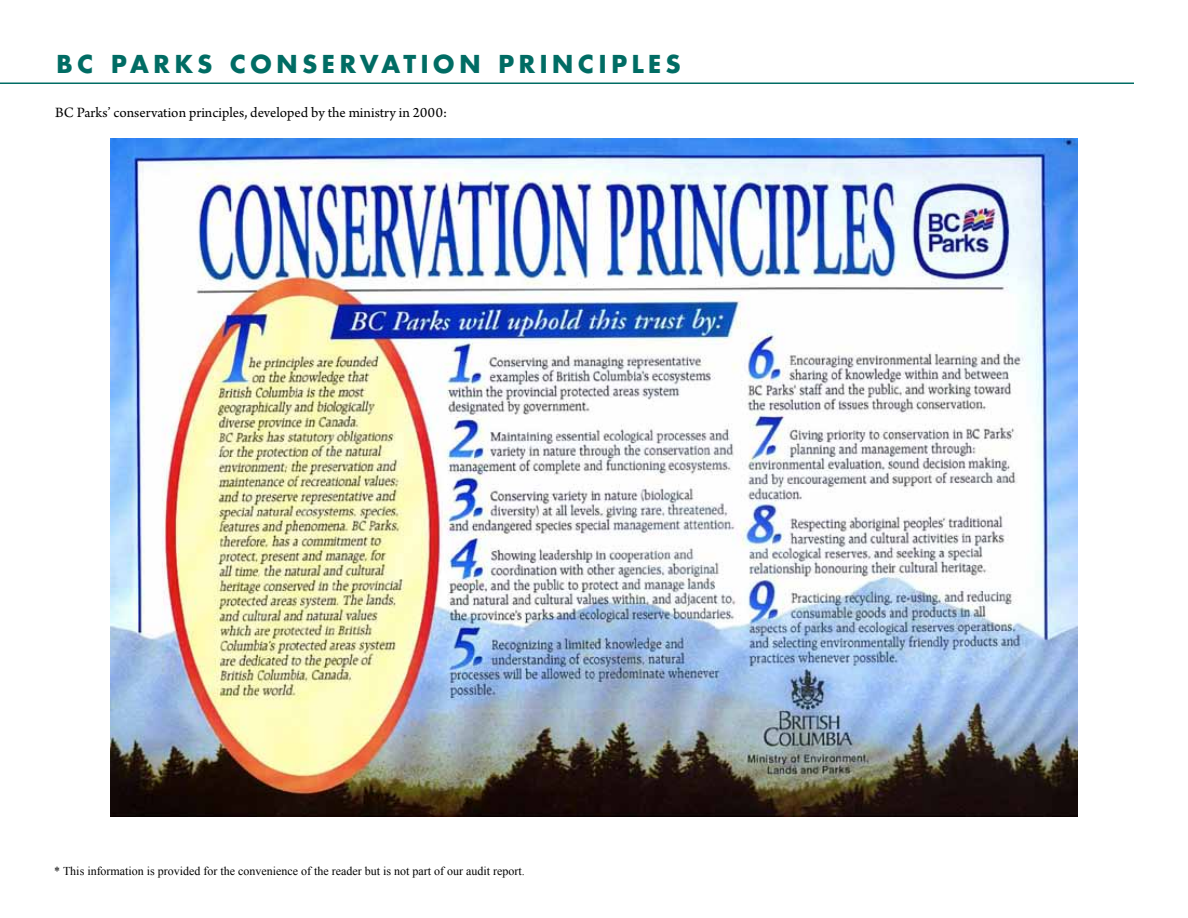
<style>
.page{position:relative;width:1188px;height:918px;background:#fff}
.page>*{position:absolute;margin:0;border:0;box-sizing:border-box;transform-origin:0 0}
.t1{font:700 24px "Futura";letter-spacing:.195em;color:#006c64}
.t2{font:15px "Arno Pro";color:#000}
.t3{font:12px "Times New Roman";color:#000}
</style>
<div class="page">
<img style="left:110px;top:138px;width:968px;height:678px">
<hr style="left:0;top:82px;width:1134px;height:2px;background:#006c64">
<h1 class="t1" style="left:57px;top:48px;width:626px">BC PARKS CONSERVATION PRINCIPLES</h1>
<p class="t2" style="left:55px;top:104px;width:393px">BC Parks’ conservation principles, developed by the ministry in 2000:</p>
<p class="t3" style="left:54px;top:863px;width:472px">* This information is provided for the convenience of the reader but is not part of our audit report.</p>
</div>
